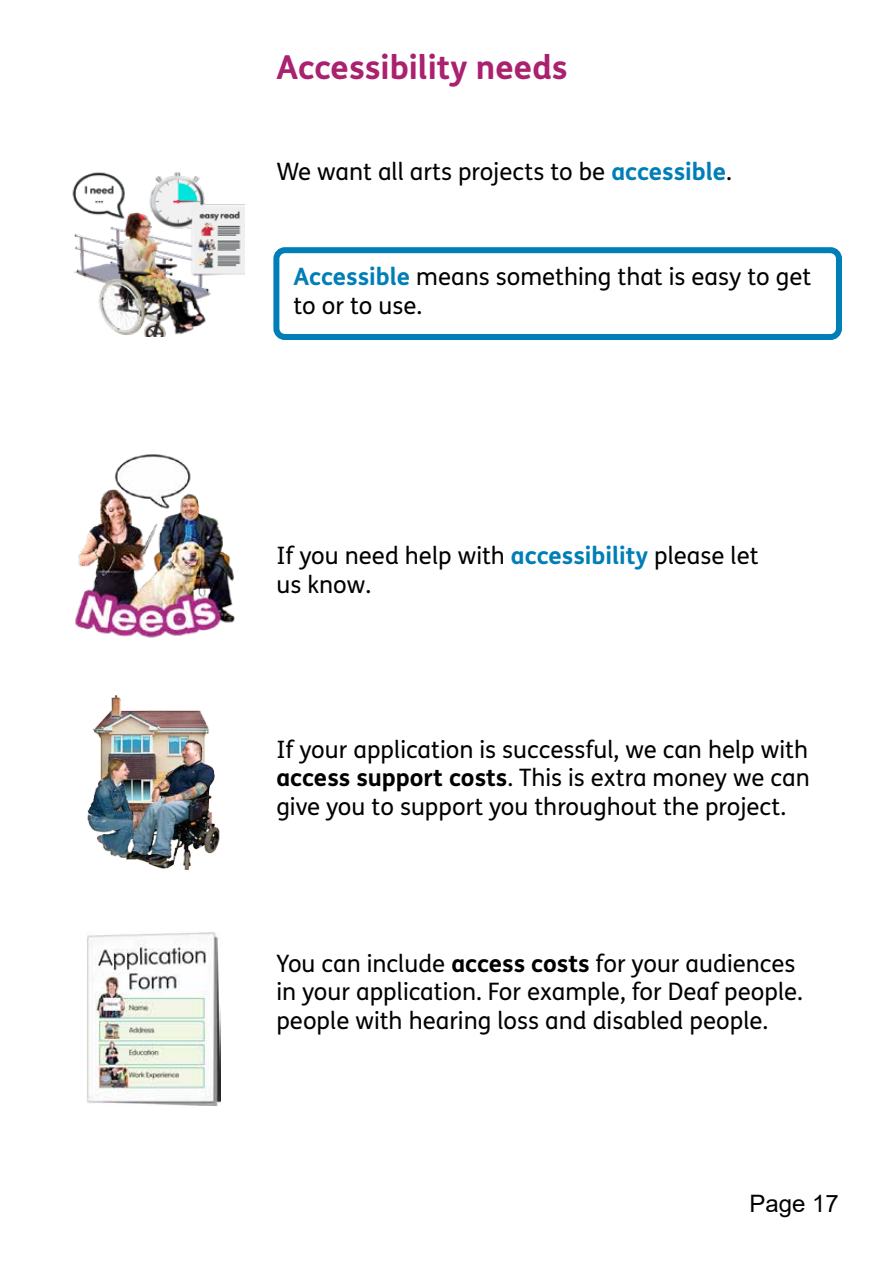
<style>
.page{position:relative;width:893px;height:1263px;background:#fff}
.page>*{position:absolute;margin:0;border:0;box-sizing:border-box;transform-origin:0 0}
.t1{font:700 33px "FS Me Pro";color:#aa2170}
.t2{font:24px/28.8px "FS Me Pro";color:#000}
.t3{font:24px "Arial";color:#000}
.s1{font-weight:700;color:#007eb7}
.s2{font-weight:700}
</style>
<div class="page">
<img style="left:87px;top:695px;width:133px;height:174px">
<img style="left:87px;top:932px;width:134px;height:174px">
<img style="left:72px;top:171px;width:172px;height:166px">
<img style="left:75px;top:454px;width:160px;height:184px">
<div style="left:273px;top:247px;width:569px;height:93px;border:6px solid #007eb7;border-radius:9px"></div>
<h1 class="t1" style="left:276px;top:42px;width:293px">Accessibility needs</h1>
<p class="t2" style="left:276px;top:157px;width:457px">We want all arts projects to be <span class="s1">accessible</span>.</p>
<p class="t2" style="left:293px;top:262px;width:519px"><span class="s1">Accessible</span> means something that is easy to get to or to use.</p>
<p class="t2" style="left:276px;top:541px;width:484px">If you need help with <span class="s1">accessibility</span> please let us know.</p>
<p class="t2" style="left:276px;top:734px;width:535px;text-align:justify">If your application is successful, we can help with <span class="s2">access support costs</span>. This is extra money we can give you to support you throughout the project.</p>
<p class="t2" style="left:276px;top:948px;width:528px">You can include <span class="s2">access costs</span> for your audiences in your application. For example, for Deaf people. people with hearing loss and disabled people.</p>
<p class="t3" style="left:749px;top:1187px;width:91px">Page 17</p>
</div>
